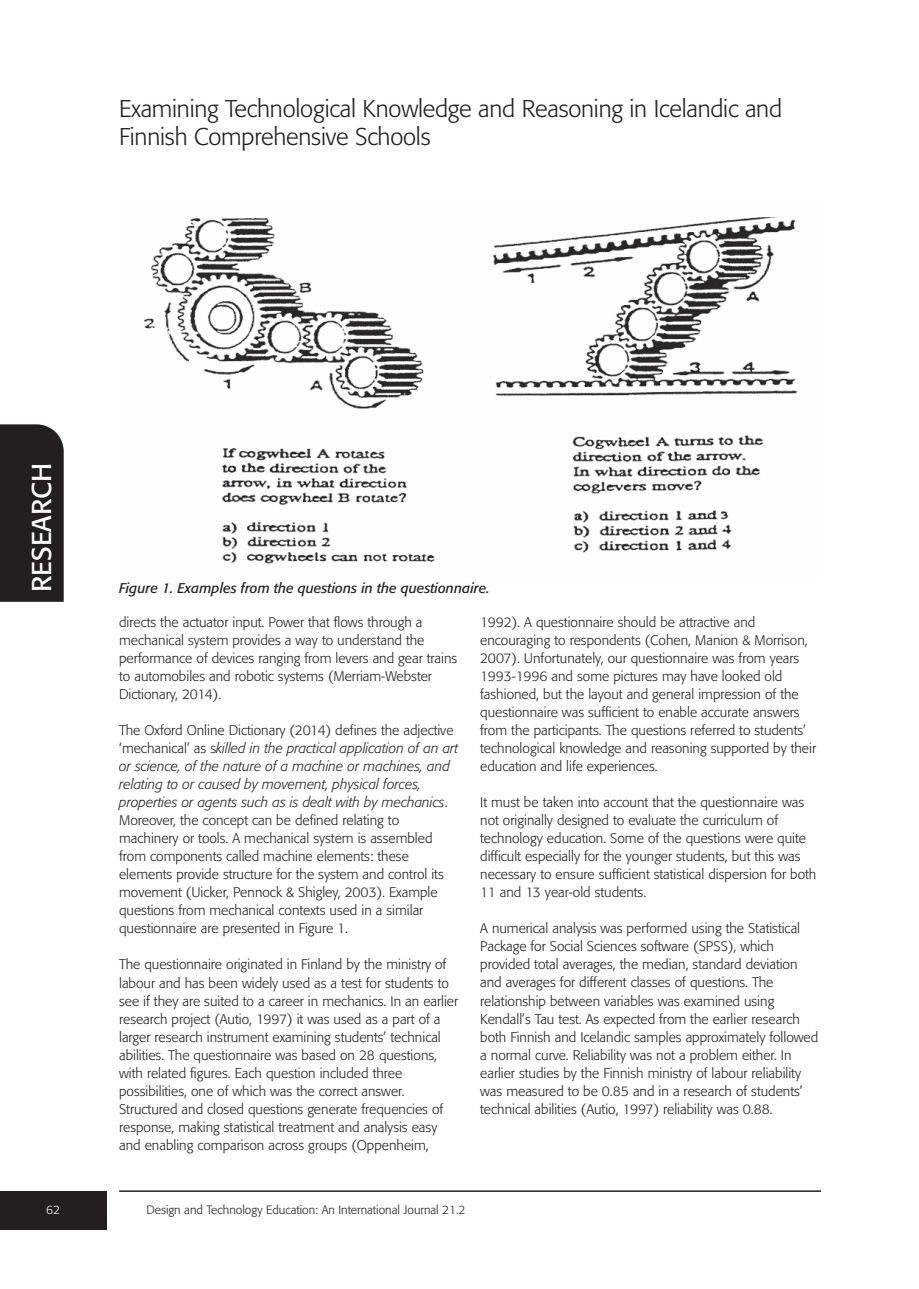
<style>
.page{position:relative;width:919px;height:1289px;background:#fff}
.page>*{position:absolute;margin:0;border:0;box-sizing:border-box;transform-origin:0 0}
.t1{font:27px "Formata";color:#fff}
.t2{font:300 24px/28.5px "Formata";letter-spacing:-.01em;color:#231f20}
.t3{font:italic 300 13.95px/18px "Formata";color:#231f20}
.t4{font:italic 13.95px "Formata";color:#231f20}
.t5{font:300 13.8px/18px "Formata";color:#231f20}
.t6{font:300 12px "Formata";color:#231f20}
.t7{font:300 12px "Formata";color:#fff}
.s1{font-style:normal;font-size:13.8px}
</style>
<div class="page">
<div style="left:0;top:1191px;width:106px;height:38px;background:#231f20"></div>
<hr style="left:119px;top:1190px;width:702px;height:1px;background:#231f20">
<div style="left:0;top:424px;width:64px;height:178px;background:#231f20"></div>
<img style="left:144px;top:217px;width:654px;height:347px">
<h2 class="t2" style="left:119px;top:96px;width:664px">Examining Technological Knowledge and Reasoning in Icelandic and<br>Finnish Comprehensive Schools</h2>
<h1 class="t1" style="left:30px;top:592px;width:131px;rotate:-90deg">RESEARCH</h1>
<p class="t7" style="left:46px;top:1204px;width:15px">62</p>
<p class="t4" style="left:119px;top:581px;width:372px">Figure 1. Examples from the questions in the questionnaire.</p>
<p class="t5" style="left:119px;top:614px;width:339px">directs the actuator input. Power that flows through a mechanical system provides a way to understand the performance of devices ranging from levers and gear trains to automobiles and robotic systems (Merriam-Webster Dictionary, 2014).</p>
<p class="t5" style="left:119px;top:722px;width:336px">The Oxford Online Dictionary (2014) defines the adjective</p>
<p class="t3" style="left:119px;top:740px;width:341px"><span class="s1">‘mechanical’ as s</span>killed in the practical application of an art or science, of the nature of a machine or machines, and relating to or caused by movement, physical forces, properties or agents such as is dealt with by mechanics<span class="s1">.</span></p>
<p class="t5" style="left:119px;top:812px;width:326px">Moreover, the concept can be defined relating to machinery or tools. A mechanical system is assembled from components called machine elements: these elements provide structure for the system and control its movement (Uicker, Pennock &amp; Shigley, 2003). Example questions from mechanical contexts used in a similar questionnaire are presented in Figure 1.</p>
<p class="t5" style="left:119px;top:956px;width:340px">The questionnaire originated in Finland by the ministry of labour and has been widely used as a test for students to see if they are suited to a career in mechanics. In an earlier research project (Autio, 1997) it was used as a part of a larger research instrument examining students’ technical abilities. The questionnaire was based on 28 questions, with related figures. Each question included three possibilities, one of which was the correct answer.<br>Structured and closed questions generate frequencies of response, making statistical treatment and analysis easy and enabling comparison across groups (Oppenheim,</p>
<p class="t5" style="left:480px;top:614px;width:337px">1992). A questionnaire should be attractive and encouraging to respondents (Cohen, Manion &amp; Morrison, 2007). Unfortunately, our questionnaire was from years 1993-1996 and some pictures may have looked old fashioned, but the layout and general impression of the questionnaire was sufficient to enable accurate answers from the participants. The questions referred to students’ technological knowledge and reasoning supported by their education and life experiences.</p>
<p class="t5" style="left:480px;top:794px;width:337px">It must be taken into account that the questionnaire was not originally designed to evaluate the curriculum of technology education. Some of the questions were quite difficult especially for the younger students, but this was necessary to ensure sufficient statistical dispersion for both 11 and 13 year-old students.</p>
<p class="t5" style="left:480px;top:920px;width:339px">A numerical analysis was performed using the Statistical Package for Social Sciences software (SPSS), which provided total averages, the median, standard deviation and averages for different classes of questions. The relationship between variables was examined using Kendall’s Tau test. As expected from the earlier research both Finnish and Icelandic samples approximately followed a normal curve. Reliability was not a problem either. In earlier studies by the Finnish ministry of labour reliability was measured to be 0.85 and in a research of students’ technical abilities (Autio, 1997) reliability was 0.88.</p>
<p class="t6" style="left:146px;top:1204px;width:320px">Design and Technology Education: An International Journal 21.2</p>
</div>
